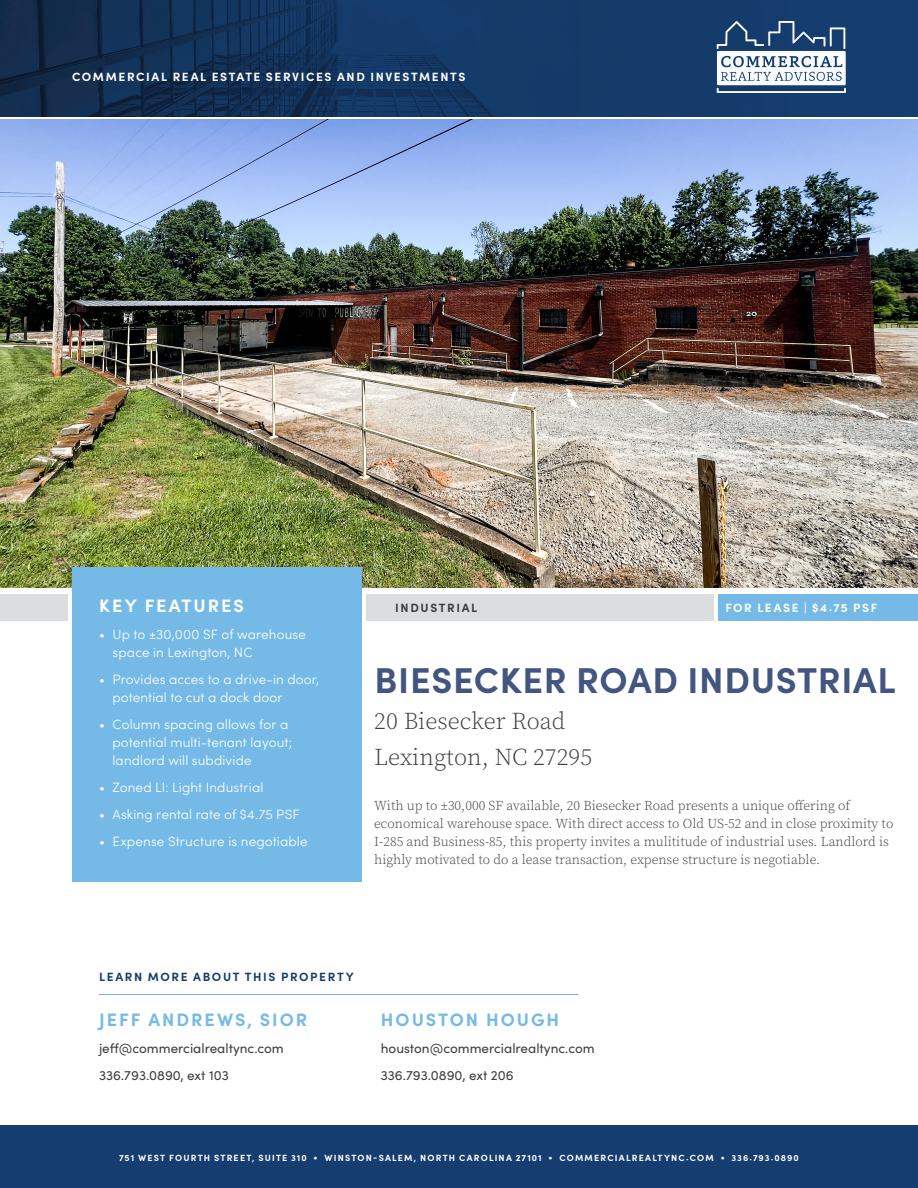
<style>
.page{position:relative;width:918px;height:1188px;background:#fff}
.page>*{position:absolute;margin:0;border:0;box-sizing:border-box;transform-origin:0 0}
.t1{font:700 36px "Sofia Pro";letter-spacing:.02em;color:#435681}
.t2{font:300 24px/36px "Source Serif Pro";color:#3e3e3f}
.t3{font:700 18px "Sofia Pro";letter-spacing:.11em;color:#75bae7}
.t4{font:700 18px "Sofia Pro";letter-spacing:.11em;color:#fff}
.t5{font:300 13.5px/18px "Source Serif Pro";color:#3e3e3f}
.t6{font:300 13.5px/18px "Sofia Pro";letter-spacing:.01em;color:#fff}
.t7{font:13.5px/27px "Sofia Pro";color:#3e3e3f}
.t8{font:700 12px "Sofia Pro";letter-spacing:.135em;color:#fff}
.t9{font:700 12px "Sofia Pro";letter-spacing:.135em;color:#163d6f}
.t10{font:700 12px "Sofia Pro";letter-spacing:.135em;color:#3e3e3f}
.t11{font:700 9px "Sofia Pro";letter-spacing:.135em;color:#fff}
</style>
<div class="page">
<img style="left:0;top:0;width:918px;height:117px">
<img style="left:0;top:119px;width:918px;height:468px">
<div style="left:366px;top:594px;width:348px;height:27px;background:#dcdddf"></div>
<div style="left:0;top:594px;width:68px;height:27px;background:#dcdddf"></div>
<div style="left:718px;top:594px;width:200px;height:27px;background:#75bae7"></div>
<div style="left:717px;top:51px;width:129px;height:34px;background:#fbfcfd"></div>
<svg style="left:721px;top:56px;width:121px;height:25px"></svg>
<svg style="left:717px;top:88px;width:129px;height:5px"></svg>
<svg style="left:717px;top:21px;width:128px;height:28px;background:#335580"></svg>
<hr style="left:99px;top:994px;width:479px;height:1px;background:#75bae7">
<div style="left:0;top:1125px;width:918px;height:63px;background:#163d6f"></div>
<div style="left:72px;top:567px;width:289px;height:315px;background:#75bae7"></div>
<p class="t8" style="left:72px;top:68px;width:395px">COMMERCIAL REAL ESTATE SERVICES AND INVESTMENTS</p>
<h3 class="t4" style="left:99px;top:592px;width:146px">KEY FEATURES</h3>
<p class="t6" style="left:113px;top:625px;width:195px;text-indent:-14px">• Up to ±30,000 SF of warehouse space in Lexington, NC</p>
<p class="t6" style="left:113px;top:670px;width:208px;text-indent:-14px">• Provides acces to a drive-in door, potential to cut a dock door</p>
<p class="t6" style="left:113px;top:715px;width:181px;text-indent:-14px">• Column spacing allows for a potential multi-tenant layout; landlord will subdivide</p>
<p class="t6" style="left:99px;top:778px;width:166px">• Zoned LI: Light Industrial</p>
<p class="t6" style="left:99px;top:805px;width:202px">• Asking rental rate of $4.75 PSF</p>
<p class="t6" style="left:99px;top:832px;width:210px">• Expense Structure is negotiable</p>
<p class="t10" style="left:395px;top:599px;width:84px">INDUSTRIAL</p>
<p class="t8" style="left:725px;top:599px;width:154px">FOR LEASE | $4.75 PSF</p>
<h1 class="t1" style="left:375px;top:653px;width:523px">BIESECKER ROAD INDUSTRIAL</h1>
<h2 class="t2" style="left:374px;top:703px;width:220px">20 Biesecker Road<br>Lexington, NC 27295</h2>
<p class="t5" style="left:374px;top:797px;width:521px">With up to ±30,000 SF available, 20 Biesecker Road presents a unique offering of economical warehouse space. With direct access to Old US-52 and in close proximity to I-285 and Business-85, this property invites a mulititude of industrial uses. Landlord is highly motivated to do a lease transaction, expense structure is negotiable.</p>
<p class="t9" style="left:99px;top:968px;width:256px">LEARN MORE ABOUT THIS PROPERTY</p>
<h3 class="t3" style="left:99px;top:1006px;width:210px">JEFF ANDREWS, SIOR</h3>
<p class="t7" style="left:99px;top:1034px;width:186px">jeff@commercialrealtync.com<br>336.793.0890, ext 103</p>
<h3 class="t3" style="left:381px;top:1006px;width:180px">HOUSTON HOUGH</h3>
<p class="t7" style="left:381px;top:1034px;width:215px">houston@commercialrealtync.com<br>336.793.0890, ext 206</p>
<p class="t11" style="left:119px;top:1151px;width:681px">751 WEST FOURTH STREET, SUITE 310 • WINSTON-SALEM, NORTH CAROLINA 27101 • COMMERCIALREALTYNC.COM • 336.793.0890</p>
</div>
